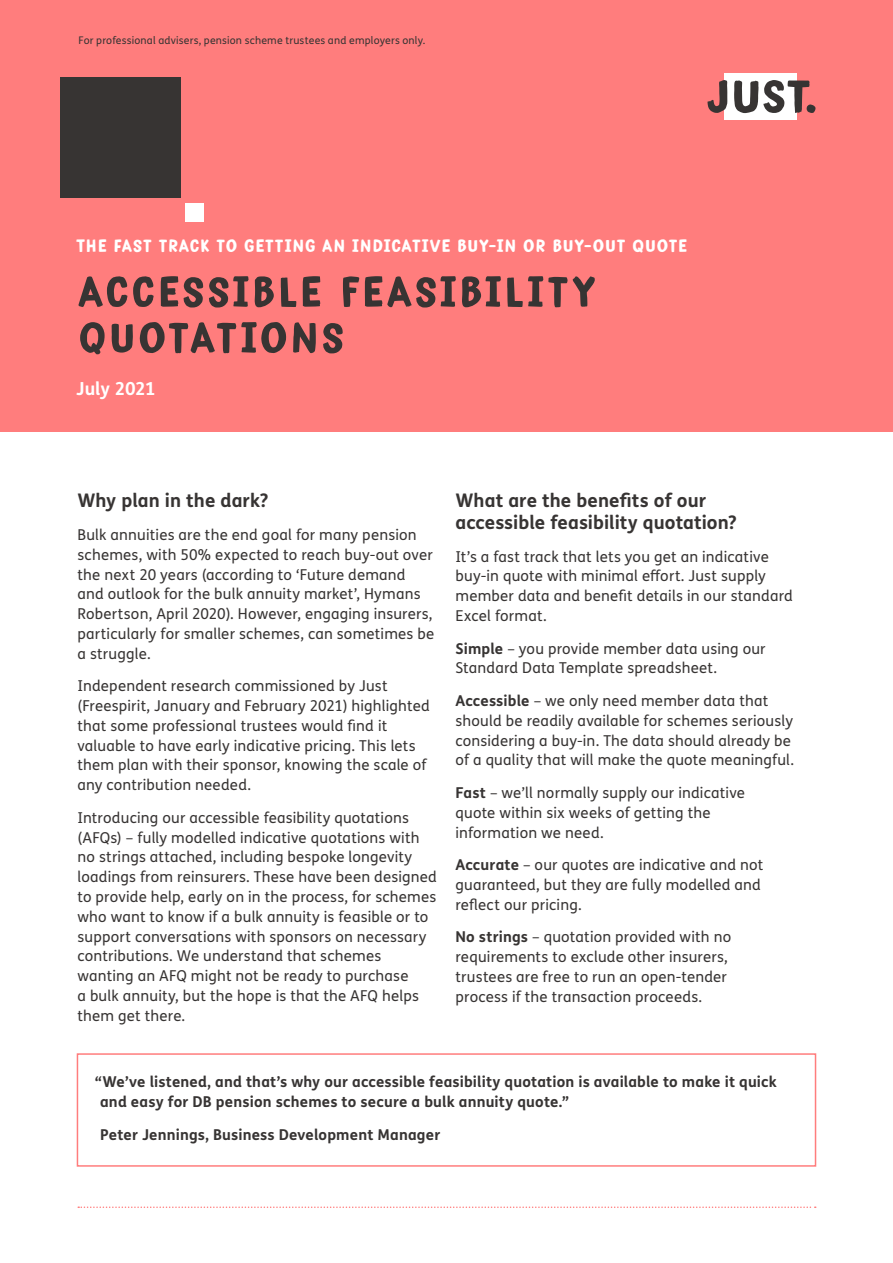
<style>
.page{position:relative;width:893px;height:1263px;background:#fff}
.page>*{position:absolute;margin:0;border:0;box-sizing:border-box;transform-origin:0 0}
.t1{font:51px/45.9px "Just Script";letter-spacing:.055em;color:#373433}
.t2{font:21px "Just Script";letter-spacing:.035em;color:#fff}
.t3{font:700 18.75px/21.8px "Just Sans";color:#373433}
.t4{font:700 18px "Just Sans";letter-spacing:-.02em;color:#fff}
.t5{font:15px/19.8px "Just Sans";letter-spacing:.01em;color:#373433}
.t6{font:700 15px/19.8px "Just Sans";letter-spacing:.01em;color:#373433}
.t7{font:10.5px "Just Sans";letter-spacing:.015em;color:#373433}
.s1{font-weight:700}
</style>
<div class="page">
<div style="left:0;top:0;width:893px;height:432px;background:#ff7d7d"></div>
<svg style="left:78px;top:1206px;width:738px;height:2px"></svg>
<div style="left:725px;top:73px;width:72px;height:47px;background:#fff"></div>
<svg style="left:707px;top:80px;width:21px;height:33px"></svg>
<svg style="left:734px;top:80px;width:81px;height:33px"></svg>
<div style="left:60px;top:78px;width:120px;height:120px;background:#373433"></div>
<div style="left:185px;top:203px;width:18px;height:18px;background:#fff"></div>
<div style="left:77px;top:1053px;width:739px;height:114px;border:2px solid #ff7d7d"></div>
<p class="t7" style="left:79px;top:33px;width:348px">For professional advisers, pension scheme trustees and employers only.</p>
<h2 class="t2" style="left:76px;top:238px;width:612px">THE FAST TRACK TO GETTING AN INDICATIVE BUY-IN OR BUY-OUT QUOTE</h2>
<h1 class="t1" style="left:78px;top:269px;width:519px">ACCESSIBLE FEASIBILITY<br>QUOTATIONS</h1>
<p class="t4" style="left:76px;top:375px;width:81px">July 2021</p>
<p class="t3" style="left:77px;top:489px;width:192px">Why plan in the dark?</p>
<p class="t5" style="left:77px;top:524px;width:358px">Bulk annuities are the end goal for many pension schemes, with 50% expected to reach buy-out over the next 20 years (according to ‘Future demand and outlook for the bulk annuity market’, Hymans Robertson, April 2020). However, engaging insurers, particularly for smaller schemes, can sometimes be a struggle.</p>
<p class="t5" style="left:77px;top:676px;width:354px">Independent research commissioned by Just (Freespirit, January and February 2021) highlighted that some professional trustees would find it valuable to have early indicative pricing. This lets them plan with their sponsor, knowing the scale of any contribution needed.</p>
<p class="t5" style="left:77px;top:807px;width:361px">Introducing our accessible feasibility quotations (AFQs) – fully modelled indicative quotations with no strings attached, including bespoke longevity loadings from reinsurers. These have been designed to provide help, early on in the process, for schemes who want to know if a bulk annuity is feasible or to support conversations with sponsors on necessary contributions. We understand that schemes wanting an AFQ might not be ready to purchase<br>a bulk annuity, but the hope is that the AFQ helps them get there.</p>
<p class="t3" style="left:455px;top:489px;width:283px">What are the benefits of our accessible feasibility quotation?</p>
<p class="t5" style="left:455px;top:546px;width:339px">It’s a fast track that lets you get an indicative buy-in quote with minimal effort. Just supply member data and benefit details in our standard Excel format.</p>
<p class="t5" style="left:455px;top:638px;width:312px"><span class="s1">Simple</span> – you provide member data using our<br>Standard Data Template spreadsheet.</p>
<p class="t5" style="left:455px;top:690px;width:340px"><span class="s1">Accessible</span> – we only need member data that should be readily available for schemes seriously considering a buy-in. The data should already be of a quality that will make the quote meaningful.</p>
<p class="t5" style="left:455px;top:782px;width:291px"><span class="s1">Fast</span> – we’ll normally supply our indicative quote within six weeks of getting the information we need.</p>
<p class="t5" style="left:455px;top:855px;width:309px"><span class="s1">Accurate</span> – our quotes are indicative and not guaranteed, but they are fully modelled and reflect our pricing.</p>
<p class="t5" style="left:455px;top:927px;width:277px"><span class="s1">No strings</span> – quotation provided with no requirements to exclude other insurers, trustees are free to run an open-tender process if the transaction proceeds.</p>
<p class="t6" style="left:100px;top:1071px;width:678px;text-indent:-5px">“We’ve listened, and that’s why our accessible feasibility quotation is available to make it quick and easy for DB pension schemes to secure a bulk annuity quote.”</p>
<p class="t6" style="left:100px;top:1124px;width:342px">Peter Jennings, Business Development Manager</p>
</div>
